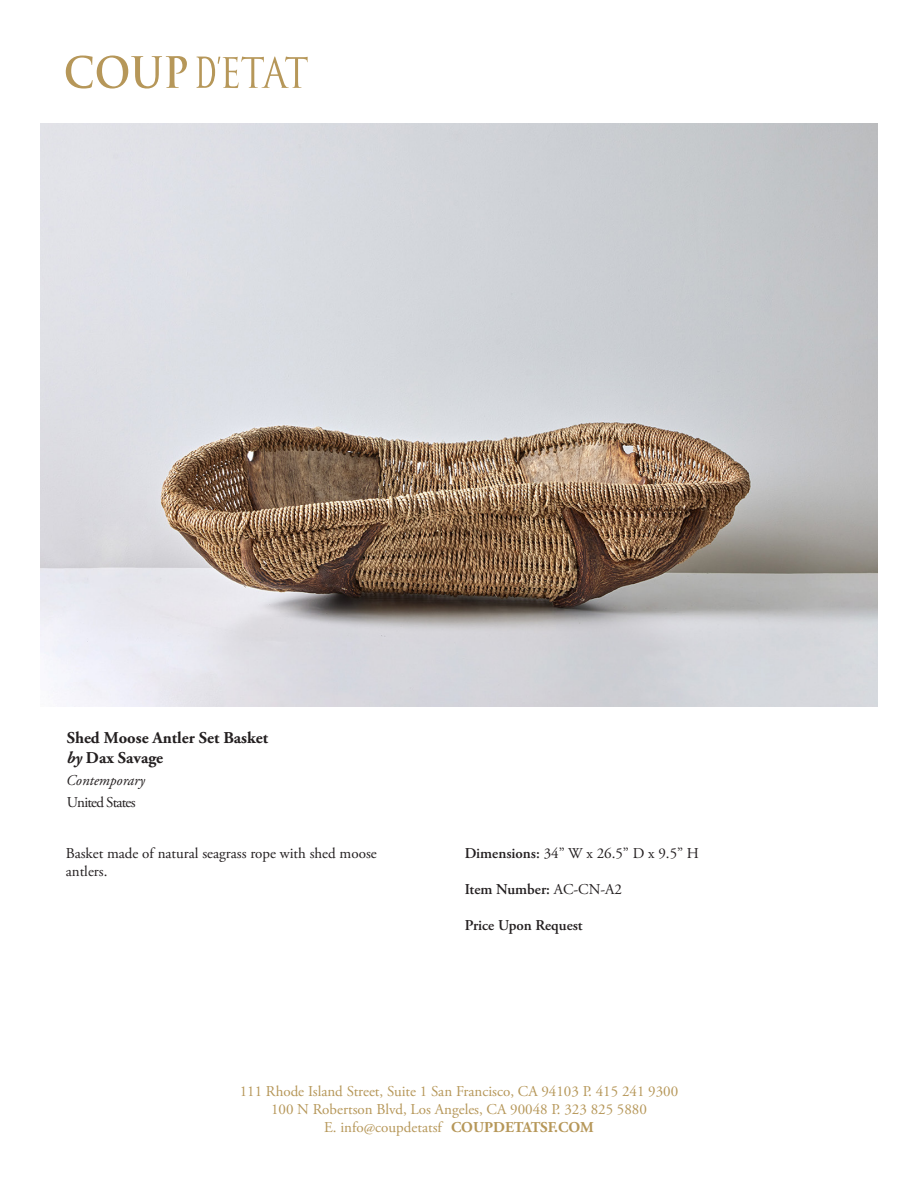
<style>
.page{position:relative;width:918px;height:1188px;background:#fff}
.page>*{position:absolute;margin:0;border:0;box-sizing:border-box;transform-origin:0 0}
.t1{font:700 16.5px/19.8px "Adobe Garamond Pro";color:#231f20}
.t2{font:15px/18px "Adobe Garamond Pro";color:#b69759;text-align:center}
.t3{font:15px/18px "Adobe Garamond Pro";color:#231f20}
.t4{font:600 15px "Adobe Garamond Pro";color:#231f20}
.t5{font:italic 15px "Adobe Garamond Pro";color:#231f20}
.t6{font:15px "Adobe Garamond Pro";letter-spacing:-.055em;color:#231f20}
.s1{font-style:italic}
.s2{font-weight:600}
.s3{font-weight:400}
.s4{font-weight:700}
</style>
<div class="page">
<svg style="left:66px;top:56px;width:121px;height:33px"></svg>
<svg style="left:197px;top:56px;width:111px;height:32px"></svg>
<img style="left:41px;top:123px;width:836px;height:584px">
<p class="t1" style="left:67px;top:728px;width:203px">Shed Moose Antler Set Basket <span class="s1">by</span> Dax Savage</p>
<p class="t5" style="left:66px;top:771px;width:80px">Contemporary</p>
<p class="t6" style="left:67px;top:793px;width:70px">United States</p>
<p class="t3" style="left:66px;top:845px;width:313px">Basket made of natural seagrass rope with shed moose antlers.</p>
<p class="t3" style="left:465px;top:845px;width:236px"><span class="s2">Dimensions:</span> 34” W x 26.5” D x 9.5” H</p>
<p class="t4" style="left:465px;top:881px;width:159px">Item Number: <span class="s3">AC-CN-A2</span></p>
<p class="t4" style="left:465px;top:917px;width:120px">Price Upon Request</p>
<p class="t2" style="left:240px;top:1083px;width:440px">111 Rhode Island Street, Suite 1 San Francisco, CA 94103 P. 415 241 9300<br>100 N Robertson Blvd, Los Angeles, CA 90048 P. 323 825 5880<br>E. info@coupdetatsf <span class="s4">COUPDETATSF.COM</span></p>
</div>
